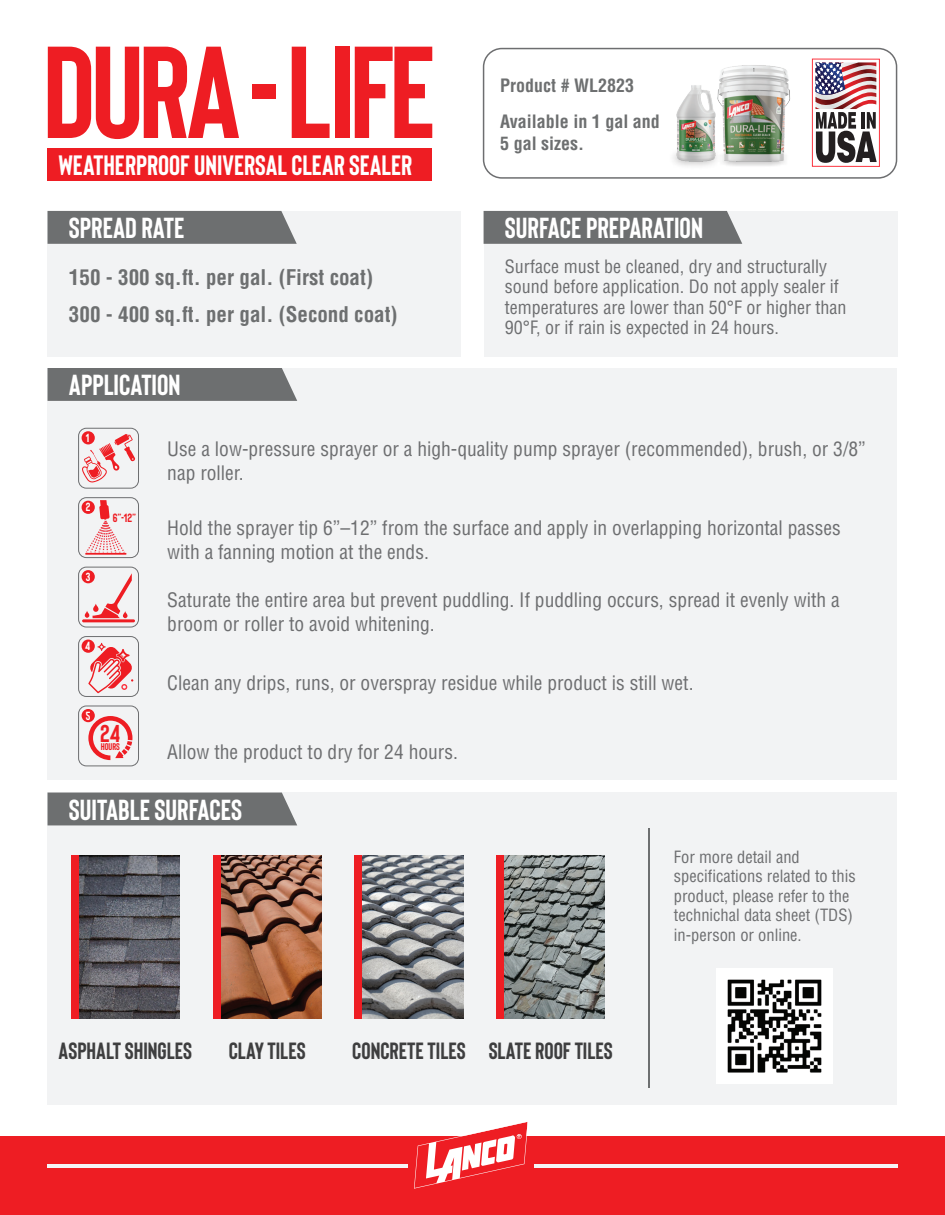
<style>
.page{position:relative;width:945px;height:1215px;background:#fff}
.page>*{position:absolute;margin:0;border:0;box-sizing:border-box;transform-origin:0 0}
.t1{font:700 130.5px "Bison";letter-spacing:-.035em;color:#ee1d23}
.t2{font:700 28.95px "Bison";color:#fff}
.t3{font:700 28.05px "Bison";color:#fff}
.t4{font:700 24.3px "Bison";color:#ee1d23}
.t5{font:700 23.4px "Bison";color:#3e3e3f}
.t6{font:700 condensed 21.15px/36.9px "Helvetica LT Std";color:#6d6f70}
.t7{font:condensed 19.5px/24px "Helvetica LT Std";color:#6d6e70}
.t8{font:condensed 18px/20.1px "Helvetica LT Std";color:#6d6e70}
.t9{font:700 condensed 18px/36.9px "Helvetica LT Std";color:#6d6f70}
.t10{font:condensed 16.5px/19.5px "Helvetica LT Std";color:#6d6e70}
.t11{font:700 12px "Bison";color:#ee1d23}
.t12{font:700 11.85px "Bison";color:#fff}
.t13{font:700 9.75px "Bison";color:#ee1d23}
</style>
<div class="page">
<div style="left:48px;top:148px;width:384px;height:33px;background:#ee1d23"></div>
<div style="left:483px;top:48px;width:414px;height:131px;border:1px solid #6d6e70;border-radius:18px"></div>
<div style="left:48px;top:211px;width:413px;height:145px;background:#f2f3f4"></div>
<div style="left:48px;top:211px;width:249px;height:33px;background:#6d6f70"></div>
<div style="left:484px;top:211px;width:413px;height:145px;background:#f2f3f4"></div>
<div style="left:484px;top:211px;width:258px;height:33px;background:#6d6f70"></div>
<div style="left:48px;top:368px;width:849px;height:411px;background:#f2f3f4"></div>
<div style="left:48px;top:368px;width:249px;height:33px;background:#6d6f70"></div>
<div style="left:48px;top:793px;width:849px;height:312px;background:#f2f3f4"></div>
<div style="left:48px;top:793px;width:249px;height:32px;background:#6d6f70"></div>
<div style="left:78px;top:497px;width:61px;height:61px;border:1px solid #6d6e70;border-radius:8px"></div>
<div style="left:78px;top:567px;width:61px;height:60px;border:1px solid #6d6e70;border-radius:8px"></div>
<div style="left:78px;top:636px;width:61px;height:61px;border:1px solid #6d6e70;border-radius:8px"></div>
<div style="left:78px;top:706px;width:61px;height:60px;border:1px solid #6d6e70;border-radius:8px"></div>
<img style="left:79px;top:855px;width:101px;height:164px">
<div style="left:71px;top:855px;width:7px;height:164px;background:#ee1d23"></div>
<img style="left:220px;top:855px;width:101px;height:164px">
<div style="left:213px;top:855px;width:7px;height:164px;background:#ee1d23"></div>
<img style="left:362px;top:855px;width:101px;height:164px">
<div style="left:355px;top:855px;width:7px;height:164px;background:#ee1d23"></div>
<img style="left:504px;top:855px;width:101px;height:164px">
<div style="left:497px;top:855px;width:7px;height:164px;background:#ee1d23"></div>
<div style="left:0;top:1136px;width:945px;height:79px;background:#ee1d23"></div>
<hr style="left:48px;top:1164px;width:360px;height:4px;background:#f5f5f6">
<hr style="left:534px;top:1164px;width:363px;height:4px;background:#f5f5f6">
<hr style="left:649px;top:828px;width:1px;height:260px;background:#6d6f70">
<svg style="left:82px;top:431px;width:13px;height:13px"></svg>
<div style="left:82px;top:501px;width:13px;height:13px;background:#ee1d23;border-radius:50%"></div>
<div style="left:82px;top:570px;width:13px;height:13px;background:#ee1d23;border-radius:50%"></div>
<div style="left:82px;top:640px;width:13px;height:13px;background:#ee1d23;border-radius:50%"></div>
<div style="left:82px;top:709px;width:13px;height:13px;background:#ee1d23;border-radius:50%"></div>
<div style="left:78px;top:428px;width:61px;height:60px;border:1px solid #6d6e70;border-radius:8px"></div>
<svg style="left:81px;top:434px;width:54px;height:49px"></svg>
<svg style="left:86px;top:500px;width:39px;height:53px"></svg>
<hr style="left:85px;top:553px;width:41px;height:2px;background:#ee1d23">
<hr style="left:82px;top:619px;width:53px;height:3px;background:#ee1d23">
<svg style="left:88px;top:643px;width:45px;height:50px"></svg>
<svg style="left:88px;top:716px;width:44px;height:44px"></svg>
<svg style="left:85px;top:573px;width:47px;height:45px"></svg>
<svg style="left:414px;top:1122px;width:114px;height:67px"></svg>
<img style="left:670px;top:102px;width:168px;height:116px">
<img style="left:622px;top:165px;width:147px;height:49px">
<img style="left:699px;top:65px;width:111px;height:103px">
<img style="left:670px;top:79px;width:53px;height:86px">
<img style="left:716px;top:968px;width:116px;height:116px">
<div style="left:812px;top:59px;width:67px;height:107px;background:#fff"></div>
<img style="left:816px;top:62px;width:61px;height:101px">
<div style="left:812px;top:59px;width:68px;height:108px;border:1px solid #fb333e"></div>
<h1 class="t1" style="left:43px;top:10px;width:395px">DURA - LIFE</h1>
<h3 class="t3" style="left:58px;top:148px;width:355px">WEATHERPROOF UNIVERSAL CLEAR SEALER</h3>
<h2 class="t2" style="left:69px;top:210px;width:117px">SPREAD RATE</h2>
<p class="t6" style="left:69px;top:259px;width:330px">150 - 300 sq.ft. per gal. (First coat)<br>300 - 400 sq.ft. per gal. (Second coat)</p>
<h2 class="t2" style="left:69px;top:367px;width:113px">APPLICATION</h2>
<p class="t9" style="left:500px;top:66px;width:161px">Product # WL2823<br>Available in 1 gal and</p>
<p class="t9" style="left:500px;top:125px;width:85px">5 gal sizes.</p>
<h2 class="t2" style="left:505px;top:210px;width:200px">SURFACE PREPARATION</h2>
<p class="t8" style="left:505px;top:257px;width:343px">Surface must be cleaned, dry and structurally sound before application. Do not apply sealer if temperatures are lower than 50°F or higher than 90°F, or if rain is expected in 24 hours.</p>
<p class="t12" style="left:86px;top:430px;width:5px">1</p>
<p class="t12" style="left:86px;top:500px;width:6px">2</p>
<p class="t12" style="left:86px;top:569px;width:6px">3</p>
<p class="t11" style="left:113px;top:510px;width:25px">6”-12”</p>
<p class="t12" style="left:85px;top:639px;width:7px">4</p>
<p class="t12" style="left:86px;top:708px;width:6px">5</p>
<p class="t4" style="left:100px;top:719px;width:22px">24</p>
<p class="t13" style="left:101px;top:741px;width:21px">HOURS</p>
<p class="t7" style="left:167px;top:437px;width:700px">Use a low-pressure sprayer or a high-quality pump sprayer (recommended), brush, or 3/8” nap roller.</p>
<p class="t7" style="left:167px;top:516px;width:675px">Hold the sprayer tip 6”–12” from the surface and apply in overlapping horizontal passes with a fanning motion at the ends.</p>
<p class="t7" style="left:167px;top:588px;width:674px">Saturate the entire area but prevent puddling. If puddling occurs, spread it evenly with a broom or roller to avoid whitening.</p>
<p class="t7" style="left:167px;top:671px;width:528px">Clean any drips, runs, or overspray residue while product is still wet.</p>
<p class="t7" style="left:167px;top:740px;width:292px">Allow the product to dry for 24 hours.</p>
<h2 class="t2" style="left:69px;top:791px;width:175px">SUITABLE SURFACES</h2>
<p class="t5" style="left:59px;top:1036px;width:135px">ASPHALT SHINGLES</p>
<p class="t5" style="left:229px;top:1036px;width:78px">CLAY TILES</p>
<p class="t5" style="left:352px;top:1036px;width:262px">CONCRETE TILES SLATE ROOF TILES</p>
<p class="t10" style="left:674px;top:847px;width:183px">For more detail and specifications related to this product, please refer to the technichal data sheet (TDS) in-person or online.</p>
</div>
